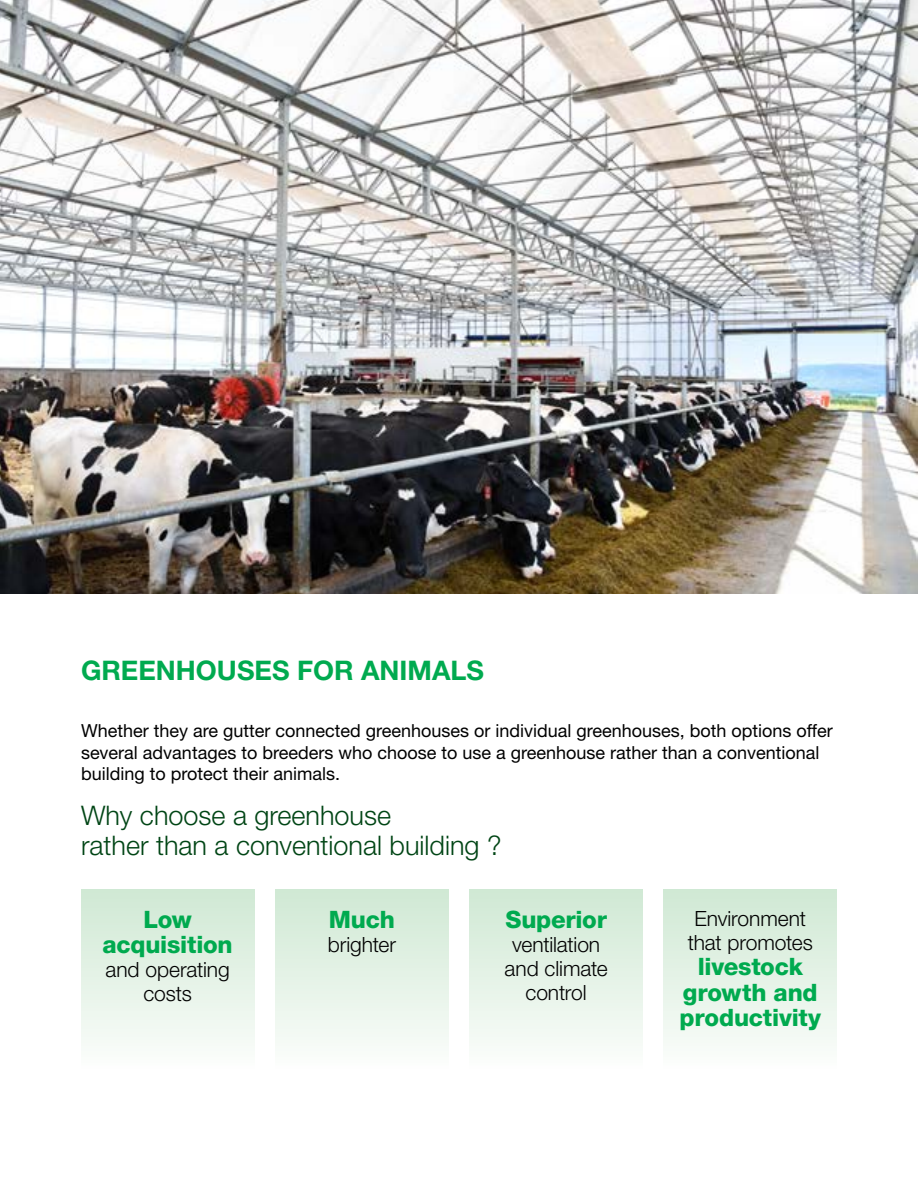
<style>
.page{position:relative;width:918px;height:1188px;background:#fff}
.page>*{position:absolute;margin:0;border:0;box-sizing:border-box;transform-origin:0 0}
.t1{font:300 27px/30px "Helvetica Neue LT Std";color:#004515}
.t2{font:700 27px "Helvetica Neue LT Std";color:#00aa4f}
.t3{font:800 24px/25.5px "Helvetica Neue LT Std";letter-spacing:-.01em;color:#00aa4f;text-align:center}
.t4{font:300 21px/24px "Helvetica Neue LT Std";letter-spacing:-.005em;color:#000;text-align:center}
.t5{font:18px/21.6px "Helvetica Neue LT Std";color:#000}
</style>
<div class="page">
<img style="left:0;top:0;width:918px;height:594px">
<div style="left:81px;top:890px;width:173px;height:200px;background:linear-gradient(to bottom,#cfe8d3,#fff)"></div>
<div style="left:275px;top:890px;width:173px;height:200px;background:linear-gradient(to bottom,#cfe8d3,#fff)"></div>
<div style="left:470px;top:890px;width:173px;height:200px;background:linear-gradient(to bottom,#cfe8d3,#fff)"></div>
<div style="left:664px;top:890px;width:173px;height:200px;background:linear-gradient(to bottom,#cfe8d3,#fff)"></div>
<h1 class="t2" style="left:81px;top:653px;width:405px">GREENHOUSES FOR ANIMALS</h1>
<p class="t5" style="left:81px;top:720px;width:753px">Whether they are gutter connected greenhouses or individual greenhouses, both options offer several advantages to breeders who choose to use a greenhouse rather than a conventional building to protect their animals.</p>
<h1 class="t1" style="left:81px;top:800px;width:422px">Why choose a greenhouse<br>rather than a conventional building ?</h1>
<h2 class="t3" style="left:103px;top:907px;width:132px">Low acquisition</h2>
<p class="t4" style="left:105px;top:958px;width:126px">and operating costs</p>
<h2 class="t3" style="left:329px;top:907px;width:68px">Much</h2>
<p class="t4" style="left:328px;top:932px;width:70px">brighter</p>
<h2 class="t3" style="left:505px;top:907px;width:103px">Superior</h2>
<p class="t4" style="left:505px;top:932px;width:105px">ventilation and climate control</p>
<p class="t4" style="left:688px;top:906px;width:127px">Environment that promotes</p>
<h2 class="t3" style="left:680px;top:954px;width:143px">livestock growth and productivity</h2>
</div>
